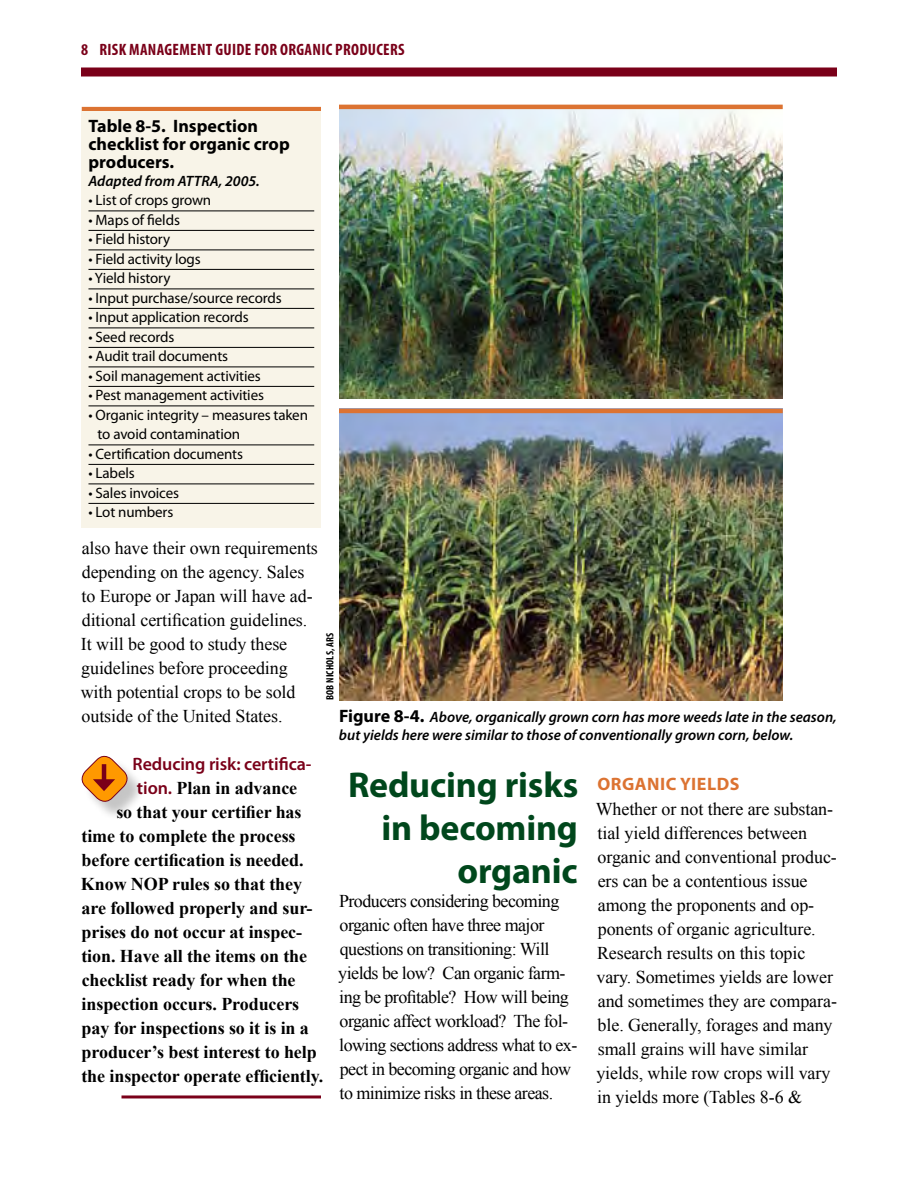
<style>
.page{position:relative;width:918px;height:1188px;background:#fff}
.page>*{position:absolute;margin:0;border:0;box-sizing:border-box;transform-origin:0 0}
.t1{font:700 36px/43.2px "Myriad Pro";letter-spacing:-.005em;color:#00471c;text-align:right}
.t2{font:18px/24px "Times New Roman";letter-spacing:-.005em;color:#000}
.t3{font:700 18px "Times New Roman";letter-spacing:-.005em;color:#000}
.t4{font:18px/24px "Times New Roman";letter-spacing:-.03em;color:#000}
.t5{font:700 18px/18px "Myriad Pro";color:#000}
.t6{font:600 18px "Myriad Pro";letter-spacing:-.005em;color:#7a0019}
.t7{font:700 18px "Myriad Pro";letter-spacing:.03em;color:#dc7332}
.t8{font:700 condensed 16.5px "Myriad Pro";letter-spacing:.02em;color:#7a0019}
.t9{font:15px/19.5px "Myriad Pro";letter-spacing:-.01em;color:#000}
.t10{font:italic 600 15px/18px "Myriad Pro";color:#000}
.t11{font:700 condensed 10.5px "Myriad Pro";letter-spacing:.015em;color:#000}
.s1{font-family:"Myriad Pro";font-weight:600;color:#7a0019}
.s2{font-weight:700;font-style:normal;font-size:18px}
</style>
<div class="page">
<div style="left:81px;top:68px;width:756px;height:8px;background:#7a0019"></div>
<hr style="left:122px;top:1095px;width:199px;height:3px;background:#7a0019">
<hr style="left:82px;top:107px;width:239px;height:4px;background:#dc7332">
<div style="left:82px;top:111px;width:239px;height:417px;background:#f8f4e8"></div>
<hr style="left:88px;top:211px;width:226px;height:1px;background:#000">
<hr style="left:88px;top:230px;width:226px;height:1px;background:#000">
<hr style="left:88px;top:250px;width:226px;height:1px;background:#000">
<hr style="left:88px;top:269px;width:226px;height:1px;background:#000">
<hr style="left:88px;top:289px;width:226px;height:1px;background:#000">
<hr style="left:88px;top:308px;width:226px;height:1px;background:#000">
<hr style="left:88px;top:328px;width:226px;height:1px;background:#000">
<hr style="left:88px;top:347px;width:226px;height:1px;background:#000">
<hr style="left:88px;top:367px;width:226px;height:1px;background:#000">
<hr style="left:88px;top:386px;width:226px;height:1px;background:#000">
<hr style="left:88px;top:406px;width:226px;height:1px;background:#000">
<hr style="left:88px;top:445px;width:226px;height:1px;background:#000">
<hr style="left:88px;top:464px;width:226px;height:1px;background:#000">
<hr style="left:88px;top:484px;width:226px;height:1px;background:#000">
<hr style="left:88px;top:503px;width:226px;height:1px;background:#000">
<div style="left:84px;top:759px;width:62px;height:61px;background:#000;opacity:.23"></div>
<svg style="left:81px;top:755px;width:50px;height:51px"></svg>
<img style="left:339px;top:109px;width:444px;height:290px">
<img style="left:339px;top:413px;width:444px;height:287px">
<hr style="left:339px;top:105px;width:444px;height:4px;background:#dc7332">
<hr style="left:339px;top:409px;width:444px;height:4px;background:#dc7332">
<p class="t8" style="left:81px;top:39px;width:325px">8 RISK MANAGEMENT GUIDE FOR ORGANIC PRODUCERS</p>
<p class="t5" style="left:88px;top:116px;width:203px">Table 8-5. Inspection checklist for organic crop producers.</p>
<p class="t10" style="left:89px;top:171px;width:173px">Adapted from ATTRA, 2005.</p>
<p class="t9" style="left:89px;top:190px;width:124px">• List of crops grown</p>
<p class="t9" style="left:89px;top:210px;width:93px">• Maps of fields</p>
<p class="t9" style="left:89px;top:229px;width:83px">• Field history</p>
<p class="t9" style="left:89px;top:249px;width:114px">• Field activity logs</p>
<p class="t9" style="left:89px;top:268px;width:83px">• Yield history</p>
<p class="t9" style="left:89px;top:288px;width:195px">• Input purchase/source records</p>
<p class="t9" style="left:89px;top:307px;width:162px">• Input application records</p>
<p class="t9" style="left:89px;top:327px;width:87px">• Seed records</p>
<p class="t9" style="left:89px;top:346px;width:141px">• Audit trail documents</p>
<p class="t9" style="left:89px;top:366px;width:174px">• Soil management activities</p>
<p class="t9" style="left:89px;top:385px;width:177px">• Pest management activities</p>
<p class="t9" style="left:98px;top:405px;width:212px;text-indent:-9px">• Organic integrity – measures taken to avoid contamination</p>
<p class="t9" style="left:89px;top:444px;width:156px">• Certification documents</p>
<p class="t9" style="left:89px;top:463px;width:48px">• Labels</p>
<p class="t9" style="left:89px;top:483px;width:92px">• Sales invoices</p>
<p class="t9" style="left:89px;top:502px;width:86px">• Lot numbers</p>
<p class="t2" style="left:81px;top:536px;width:239px">also have their own requirements depending on the agency. Sales to Europe or Japan will have ad&shy;ditional certification guidelines.<br>It will be good to study these guidelines before proceeding with potential crops to be sold outside of the United States.</p>
<p class="t6" style="left:133px;top:752px;width:180px">Reducing risk: certifica-</p>
<p class="t3" style="left:137px;top:775px;width:162px"><span class="s1">tion.</span> Plan in advance</p>
<p class="t3" style="left:116px;top:799px;width:187px">so that your certifier has</p>
<p class="t3" style="left:81px;top:823px;width:216px">time to complete the process</p>
<p class="t3" style="left:82px;top:847px;width:224px">before certification is needed.</p>
<p class="t3" style="left:81px;top:871px;width:223px">Know NOP rules so that they</p>
<p class="t3" style="left:82px;top:895px;width:233px">are followed properly and sur-</p>
<p class="t3" style="left:82px;top:919px;width:222px">prises do not occur at inspec-</p>
<p class="t3" style="left:81px;top:943px;width:227px">tion. Have all the items on the</p>
<p class="t3" style="left:82px;top:967px;width:215px">checklist ready for when the</p>
<p class="t3" style="left:82px;top:991px;width:219px">inspection occurs. Producers</p>
<p class="t3" style="left:82px;top:1015px;width:229px">pay for inspections so it is in a</p>
<p class="t3" style="left:82px;top:1039px;width:237px">producer’s best interest to help</p>
<p class="t3" style="left:81px;top:1063px;width:243px">the inspector operate efficiently.</p>
<p class="t11" style="left:323px;top:700px;width:68px;rotate:-90deg">BOB NICHOLS, ARS</p>
<p class="t10" style="left:339px;top:708px;width:499px"><span class="s2">Figure 8-4.</span> Above, organically grown corn has more weeds late in the season, but yields here were similar to those of conventionally grown corn, below.</p>
<h1 class="t1" style="left:348px;top:762px;width:232px">Reducing risks in becoming organic</h1>
<p class="t4" style="left:338px;top:889px;width:241px">Producers considering becoming organic often have three major questions on transitioning: Will yields be low? Can organic farm&shy;ing be profitable? How will being organic affect workload? The fol&shy;lowing sections address what to ex&shy;pect in becoming organic and how to minimize risks in these areas.</p>
<p class="t7" style="left:598px;top:772px;width:144px">Organic yields</p>
<p class="t2" style="left:596px;top:797px;width:243px">Whether or not there are substan&shy;tial yield differences between organic and conventional produc&shy;ers can be a contentious issue among the proponents and op&shy;ponents of organic agriculture.<br>Research results on this topic vary. Sometimes yields are lower and sometimes they are compara&shy;ble. Generally, forages and many small grains will have similar yields, while row crops will vary in yields more (Tables 8-6 &amp;</p>
</div>
